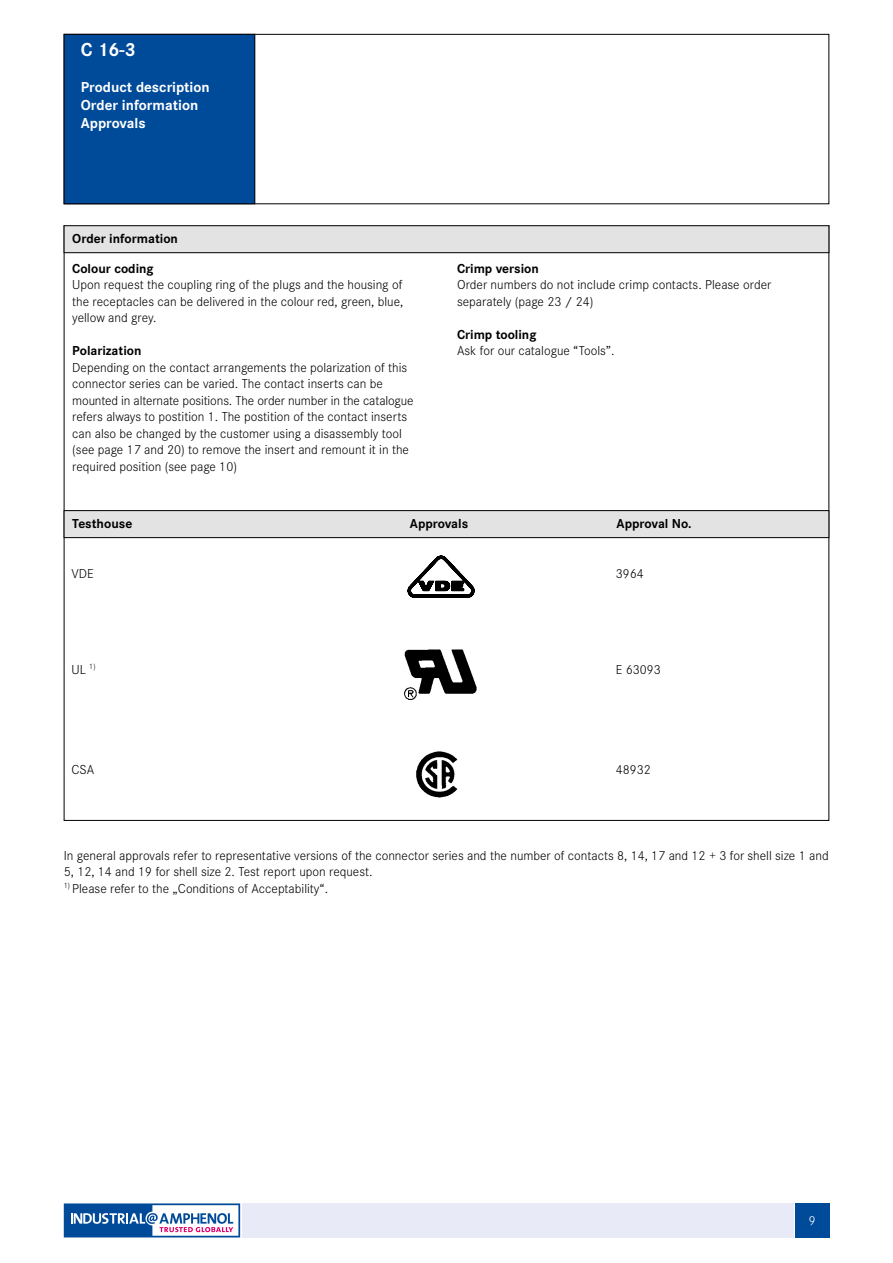
<style>
.page{position:relative;width:893px;height:1263px;background:#fff}
.page>*{position:absolute;margin:0;border:0;box-sizing:border-box;transform-origin:0 0}
.t1{font:700 19.5px "Corporate S";color:#fff}
.t2{font:700 15px/18px "Corporate S";color:#fff}
.t3{font:300 13.5px/16.5px "Corporate S";color:#000}
.t4{font:700 13.5px "Corporate S";color:#000}
.t5{font:300 13.5px "Corporate S";color:#fff}
</style>
<div class="page">
<svg style="left:64px;top:1203px;width:176px;height:34px"></svg>
<div style="left:242px;top:1203px;width:552px;height:34px;background:#e9eaf7"></div>
<div style="left:795px;top:1203px;width:34px;height:34px;background:#004a9a"></div>
<div style="left:64px;top:34px;width:765px;height:170px;border:1px solid #000"></div>
<div style="left:64px;top:34px;width:191px;height:170px;background:#004a9a"></div>
<div style="left:64px;top:34px;width:191px;height:170px;border:1px solid #000"></div>
<div style="left:64px;top:511px;width:765px;height:27px;background:#e3e3e3"></div>
<div style="left:64px;top:510px;width:765px;height:28px;border:1px solid #000"></div>
<svg style="left:407px;top:555px;width:68px;height:42px"></svg>
<img style="left:404px;top:649px;width:73px;height:51px">
<img style="left:416px;top:751px;width:42px;height:47px">
<div style="left:64px;top:226px;width:765px;height:27px;background:#e3e3e3"></div>
<div style="left:64px;top:225px;width:765px;height:28px;border:1px solid #000"></div>
<h1 class="t1" style="left:81px;top:34px;width:56px">C 16-3</h1>
<p class="t2" style="left:81px;top:77px;width:130px">Product description<br>Order information<br>Approvals</p>
<p class="t4" style="left:72px;top:228px;width:107px">Order information</p>
<p class="t4" style="left:72px;top:258px;width:83px">Colour coding</p>
<p class="t3" style="left:72px;top:276px;width:332px;text-align:justify">Upon request the coupling ring of the plugs and the housing of the receptacles can be delivered in the colour red, green, blue, yellow and grey.</p>
<p class="t4" style="left:72px;top:340px;width:71px">Polarization</p>
<p class="t3" style="left:72px;top:358px;width:343px">Depending on the contact arrangements the polarization of this connector series can be varied. The contact inserts can be mounted in alternate positions. The order number in the catalogue refers always to postition 1. The postition of the contact inserts can also be changed by the customer using a disassembly tool (see page 17 and 20) to remove the insert and remount it in the required position (see page 10)</p>
<p class="t4" style="left:457px;top:258px;width:83px">Crimp version</p>
<p class="t3" style="left:457px;top:276px;width:316px">Order numbers do not include crimp contacts. Please order separately (page 23 / 24)</p>
<p class="t4" style="left:457px;top:324px;width:81px">Crimp tooling</p>
<p class="t3" style="left:457px;top:342px;width:159px">Ask for our catalogue “Tools”.</p>
<p class="t4" style="left:72px;top:513px;width:62px">Testhouse</p>
<p class="t4" style="left:410px;top:513px;width:60px">Approvals</p>
<p class="t4" style="left:617px;top:513px;width:77px">Approval No.</p>
<p class="t3" style="left:71px;top:564px;width:24px">VDE</p>
<p class="t3" style="left:616px;top:564px;width:30px">3964</p>
<p class="t3" style="left:71px;top:660px;width:26px">UL <sup>1)</sup></p>
<p class="t3" style="left:616px;top:660px;width:47px">E 63093</p>
<p class="t3" style="left:71px;top:761px;width:24px">CSA</p>
<p class="t3" style="left:616px;top:761px;width:37px">48932</p>
<p class="t3" style="left:64px;top:846px;width:766px">In general approvals refer to representative versions of the connector series and the number of contacts 8, 14, 17 and 12 + 3 for shell size 1 and<br>5, 12, 14 and 19 for shell size 2. Test report upon request.</p>
<p class="t3" style="left:64px;top:879px;width:266px"><sup>1)</sup> Please refer to the „Conditions of Acceptability“.</p>
<p class="t5" style="left:809px;top:1211px;width:9px">9</p>
</div>
